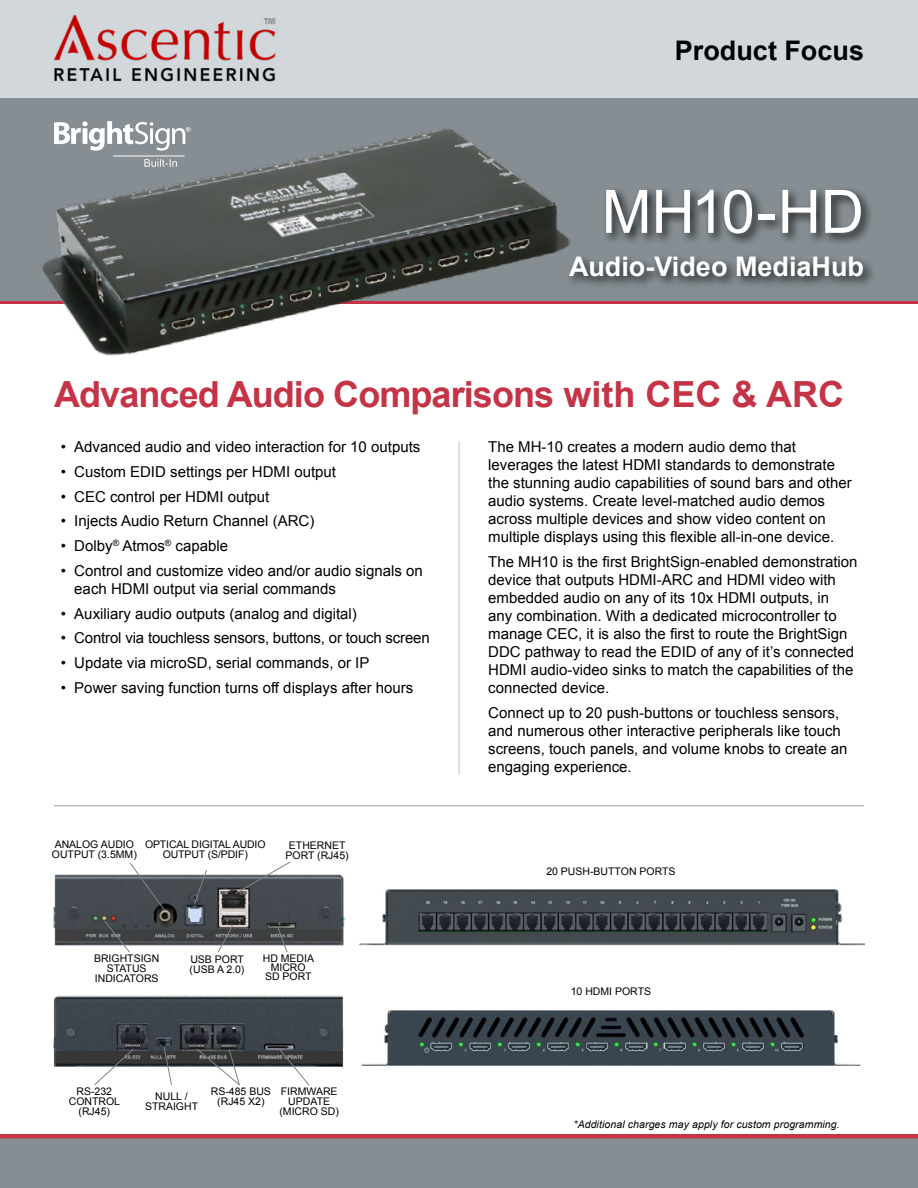
<style>
.page{position:relative;width:918px;height:1188px;background:#fff}
.page>*{position:absolute;margin:0;border:0;box-sizing:border-box;transform-origin:0 0}
.t1{font:60px "Arial";letter-spacing:-.025em;color:#fff}
.t2{font:700 36px "Arial";letter-spacing:-.025em;color:#c53346}
.t3{font:700 27px "Arial";color:#fff}
.t4{font:700 27px "Arial";color:#000}
.t5{font:15px/18px "Arial";color:#000}
.t6{font:10.5px/10.2px "Arial";color:#000;text-align:center}
.t7{font:italic 10.5px "Arial";letter-spacing:.01em;color:#000}
</style>
<div class="page">
<div style="left:0;top:0;width:918px;height:98px;background:#d1d7da"></div>
<div style="left:0;top:98px;width:918px;height:204px;background:#868e93"></div>
<hr style="left:0;top:301px;width:918px;height:3px;background:#c53346">
<div style="left:0;top:1138px;width:918px;height:50px;background:#868e93"></div>
<hr style="left:0;top:1134px;width:918px;height:4px;background:#c53346">
<img style="left:53px;top:15px;width:223px;height:67px">
<hr style="left:458px;top:441px;width:2px;height:334px;background:#d1d7da">
<hr style="left:54px;top:805px;width:810px;height:1px;background:#bbbdbf">
<div style="left:566px;top:186px;width:311px;height:102px;background:#000;opacity:.75"></div>
<img style="left:53px;top:874px;width:293px;height:72px">
<svg style="left:104px;top:920px;width:26px;height:33px"></svg>
<svg style="left:277px;top:927px;width:11px;height:26px"></svg>
<img style="left:53px;top:995px;width:291px;height:72px">
<img style="left:359px;top:889px;width:506px;height:57px">
<img style="left:361px;top:1010px;width:500px;height:56px">
<svg style="left:129px;top:862px;width:36px;height:48px"></svg>
<svg style="left:194px;top:870px;width:13px;height:35px"></svg>
<svg style="left:235px;top:861px;width:56px;height:33px"></svg>
<svg style="left:217px;top:925px;width:16px;height:28px"></svg>
<svg style="left:279px;top:1049px;width:31px;height:37px"></svg>
<svg style="left:94px;top:1048px;width:40px;height:37px"></svg>
<svg style="left:163px;top:1046px;width:9px;height:39px"></svg>
<svg style="left:196px;top:1048px;width:44px;height:37px"></svg>
<img style="left:41px;top:128px;width:535px;height:228px">
<svg style="left:54px;top:121px;width:137px;height:30px"></svg>
<svg style="left:144px;top:159px;width:33px;height:8px"></svg>
<hr style="left:113px;top:156px;width:72px;height:1px;background:#fff">
<h3 class="t4" style="left:675px;top:33px;width:191px">Product Focus</h3>
<h1 class="t1" style="left:602px;top:172px;width:264px">MH10-HD</h1>
<h3 class="t3" style="left:569px;top:248px;width:297px">Audio-Video MediaHub</h3>
<h2 class="t2" style="left:54px;top:371px;width:791px">Advanced Audio Comparisons with CEC &amp; ARC</h2>
<p class="t5" style="left:61px;top:438px;width:361px">• Advanced audio and video interaction for 10 outputs</p>
<p class="t5" style="left:61px;top:463px;width:277px">• Custom EDID settings per HDMI output</p>
<p class="t5" style="left:61px;top:488px;width:210px">• CEC control per HDMI output</p>
<p class="t5" style="left:61px;top:512px;width:255px">• Injects Audio Return Channel (ARC)</p>
<p class="t5" style="left:61px;top:537px;width:169px">• Dolby<sup>®</sup> Atmos<sup>®</sup> capable</p>
<p class="t5" style="left:74px;top:562px;width:350px;text-indent:-14px">• Control and customize video and/or audio signals on each HDMI output via serial commands</p>
<p class="t5" style="left:61px;top:605px;width:298px">• Auxiliary audio outputs (analog and digital)</p>
<p class="t5" style="left:61px;top:629px;width:370px">• Control via touchless sensors, buttons, or touch screen</p>
<p class="t5" style="left:61px;top:654px;width:310px">• Update via microSD, serial commands, or IP</p>
<p class="t5" style="left:61px;top:679px;width:354px">• Power saving function turns off displays after hours</p>
<p class="t5" style="left:488px;top:438px;width:365px">The MH-10 creates a modern audio demo that leverages the latest HDMI standards to demonstrate the stunning audio capabilities of sound bars and other audio systems. Create level-matched audio demos across multiple devices and show video content on multiple displays using this flexible all-in-one device.</p>
<p class="t5" style="left:488px;top:553px;width:371px">The MH10 is the first BrightSign-enabled demonstration device that outputs HDMI-ARC and HDMI video with embedded audio on any of its 10x HDMI outputs, in<br>any combination. With a dedicated microcontroller to manage CEC, it is also the first to route the BrightSign DDC pathway to read the EDID of any of it’s connected HDMI audio-video sinks to match the capabilities of the connected device.</p>
<p class="t5" style="left:488px;top:704px;width:361px">Connect up to 20 push-buttons or touchless sensors, and numerous other interactive peripherals like touch screens, touch panels, and volume knobs to create an engaging experience.</p>
<p class="t6" style="left:52px;top:839px;width:86px;text-align:left">ANALOG AUDIO<br>OUTPUT (3.5MM)</p>
<p class="t6" style="left:145px;top:840px;width:122px">OPTICAL DIGITAL AUDIO<br>OUTPUT (S/PDIF)</p>
<p class="t6" style="left:286px;top:840px;width:65px">ETHERNET<br>PORT (RJ45)</p>
<p class="t6" style="left:94px;top:954px;width:67px">BRIGHTSIGN<br>STATUS<br>INDICATORS</p>
<p class="t6" style="left:190px;top:954px;width:56px;text-align:left">USB PORT (USB A 2.0)</p>
<p class="t6" style="left:263px;top:954px;width:53px;line-height:9px">HD MEDIA<br>MICRO<br>SD PORT</p>
<p class="t6" style="left:69px;top:1086px;width:53px">RS-232<br>CONTROL (RJ45)</p>
<p class="t6" style="left:145px;top:1092px;width:55px">NULL /<br>STRAIGHT</p>
<p class="t6" style="left:211px;top:1087px;width:62px">RS-485 BUS (RJ45 X2)</p>
<p class="t6" style="left:279px;top:1086px;width:61px">FIRMWARE<br>UPDATE (MICRO SD)</p>
<p class="t6" style="left:546px;top:866px;width:131px">20 PUSH-BUTTON PORTS</p>
<p class="t6" style="left:571px;top:986px;width:82px">10 HDMI PORTS</p>
<p class="t7" style="left:573px;top:1117px;width:268px">*Additional charges may apply for custom programming.</p>
</div>
